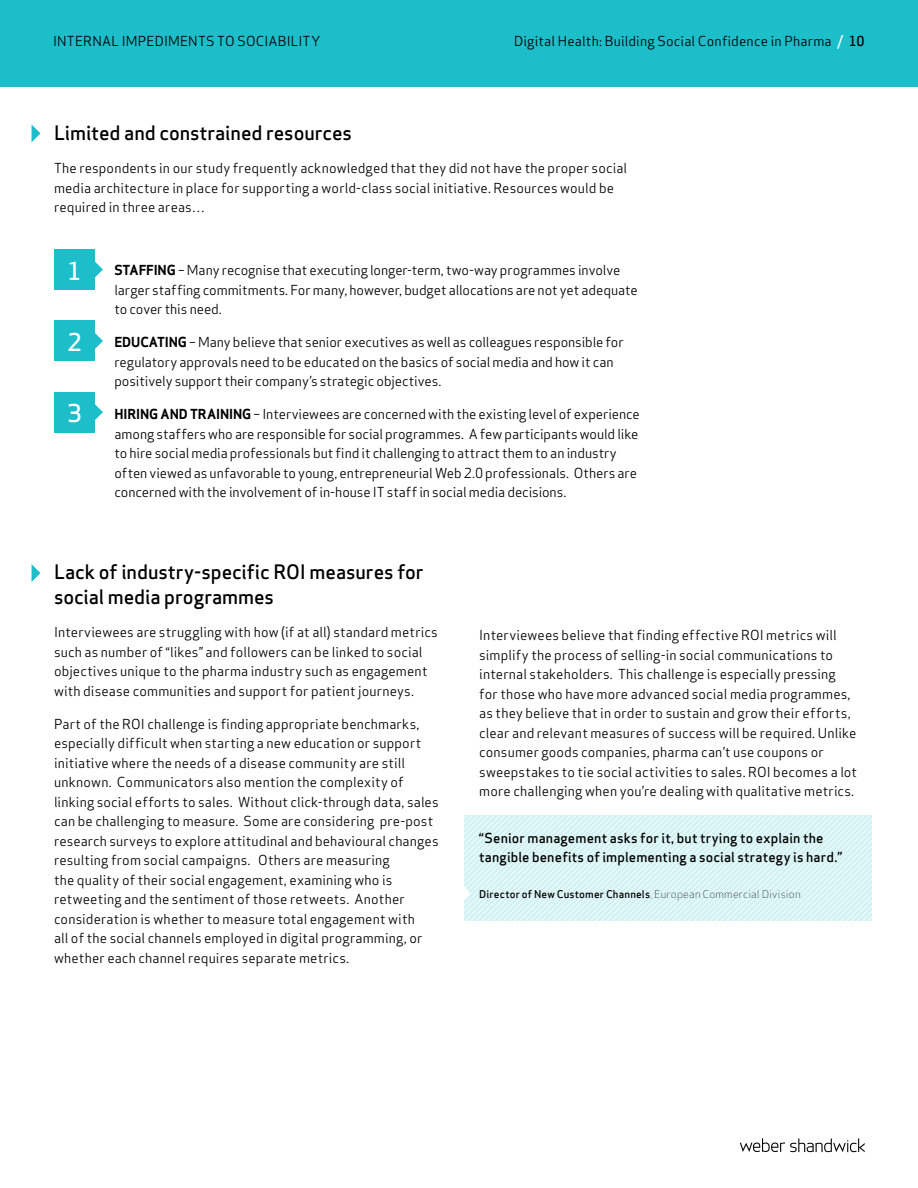
<style>
.page{position:relative;width:918px;height:1188px;background:#fff}
.page>*{position:absolute;margin:0;border:0;box-sizing:border-box;transform-origin:0 0}
.t1{font:500 24px "Apex Sans";color:#fff}
.t2{font:500 19.5px/25.5px "Apex Sans";letter-spacing:-.005em;color:#000}
.t3{font:13.5px/19.5px "Apex Sans";letter-spacing:.01em;color:#000}
.t4{font:500 13.5px/19.5px "Apex Sans";letter-spacing:.01em;color:#000}
.t5{font:500 10.5px "Apex Sans";letter-spacing:.015em;color:#000}
.s1{font-weight:500;color:#fff}
.s2{font-weight:500}
.s3{font-weight:700}
.s4{font-weight:300}
</style>
<div class="page">
<svg style="left:740px;top:1138px;width:125px;height:14px"></svg>
<svg style="left:95px;top:261px;width:8px;height:17px"></svg>
<svg style="left:95px;top:333px;width:8px;height:16px"></svg>
<svg style="left:95px;top:404px;width:8px;height:16px"></svg>
<div style="left:54px;top:249px;width:41px;height:41px;background:#1cbeca"></div>
<div style="left:54px;top:321px;width:41px;height:40px;background:#1cbeca"></div>
<div style="left:54px;top:392px;width:41px;height:40px;background:#1cbeca"></div>
<div style="left:0;top:0;width:918px;height:86px;background:#1cbeca"></div>
<svg style="left:464px;top:815px;width:408px;height:106px;background:#daf4f5"></svg>
<svg style="left:32px;top:125px;width:8px;height:17px"></svg>
<svg style="left:32px;top:564px;width:8px;height:18px"></svg>
<p class="t3" style="left:53px;top:30px;width:78px">INTERNAL impediments</p>
<p class="t3" style="left:217px;top:30px;width:29px">to sociability</p>
<p class="t3" style="left:514px;top:30px;width:352px">Digital Health: Building Social Confidence in Pharma <span class="s1">/</span> <span class="s2">10</span></p>
<h2 class="t2" style="left:54px;top:118px;width:300px">Limited and constrained resources</h2>
<p class="t3" style="left:54px;top:157px;width:575px">The respondents in our study frequently acknowledged that they did not have the proper social media architecture in place for supporting a world-class social initiative. Resources would be required in three areas…</p>
<h1 class="t1" style="left:67px;top:250px;width:16px">1</h1>
<h1 class="t1" style="left:67px;top:321px;width:16px">2</h1>
<h1 class="t1" style="left:67px;top:392px;width:16px">3</h1>
<p class="t3" style="left:114px;top:259px;width:525px"><span class="s3">STAFFING</span> – Many recognise that executing longer-term, two-way programmes involve larger staffing commitments. For many, however, budget allocations are not yet adequate to cover this need.</p>
<p class="t3" style="left:114px;top:331px;width:511px"><span class="s3">EDUCATING</span> – Many believe that senior executives as well as colleagues responsible for regulatory approvals need to be educated on the basics of social media and how it can positively support their company’s strategic objectives.</p>
<p class="t3" style="left:114px;top:403px;width:527px"><span class="s3">HIRING AND TRAINING</span> – Interviewees are concerned with the existing level of experience among staffers who are responsible for social programmes. A few participants would like to hire social media professionals but find it challenging to attract them to an industry often viewed as unfavorable to young, entrepreneurial Web 2.0 professionals. Others are concerned with the involvement of in-house IT staff in social media decisions.</p>
<h2 class="t2" style="left:54px;top:556px;width:371px">Lack of industry-specific ROI measures for social media programmes</h2>
<p class="t3" style="left:54px;top:621px;width:385px">Interviewees are struggling with how (if at all) standard metrics such as number of “likes” and followers can be linked to social objectives unique to the pharma industry such as engagement with disease communities and support for patient journeys.</p>
<p class="t3" style="left:54px;top:713px;width:386px">Part of the ROI challenge is finding appropriate benchmarks, especially difficult when starting a new education or support initiative where the needs of a disease community are still unknown. Communicators also mention the complexity of linking social efforts to sales. Without click-through data, sales can be challenging to measure. Some are considering pre-post research surveys to explore attitudinal and behavioural changes resulting from social campaigns. Others are measuring<br>the quality of their social engagement, examining who is retweeting and the sentiment of those retweets. Another consideration is whether to measure total engagement with<br>all of the social channels employed in digital programming, or whether each channel requires separate metrics.</p>
<p class="t3" style="left:479px;top:624px;width:379px">Interviewees believe that finding effective ROI metrics will simplify the process of selling-in social communications to internal stakeholders. This challenge is especially pressing for those who have more advanced social media programmes, as they believe that in order to sustain and grow their efforts, clear and relevant measures of success will be required. Unlike consumer goods companies, pharma can’t use coupons or sweepstakes to tie social activities to sales. ROI becomes a lot more challenging when you’re dealing with qualitative metrics.</p>
<p class="t4" style="left:479px;top:826px;width:364px">“Senior management asks for it, but trying to explain the tangible benefits of implementing a social strategy is hard.”</p>
<p class="t5" style="left:479px;top:885px;width:323px">Director of New Customer Channels<span class="s4">, European Commercial Division</span></p>
</div>
